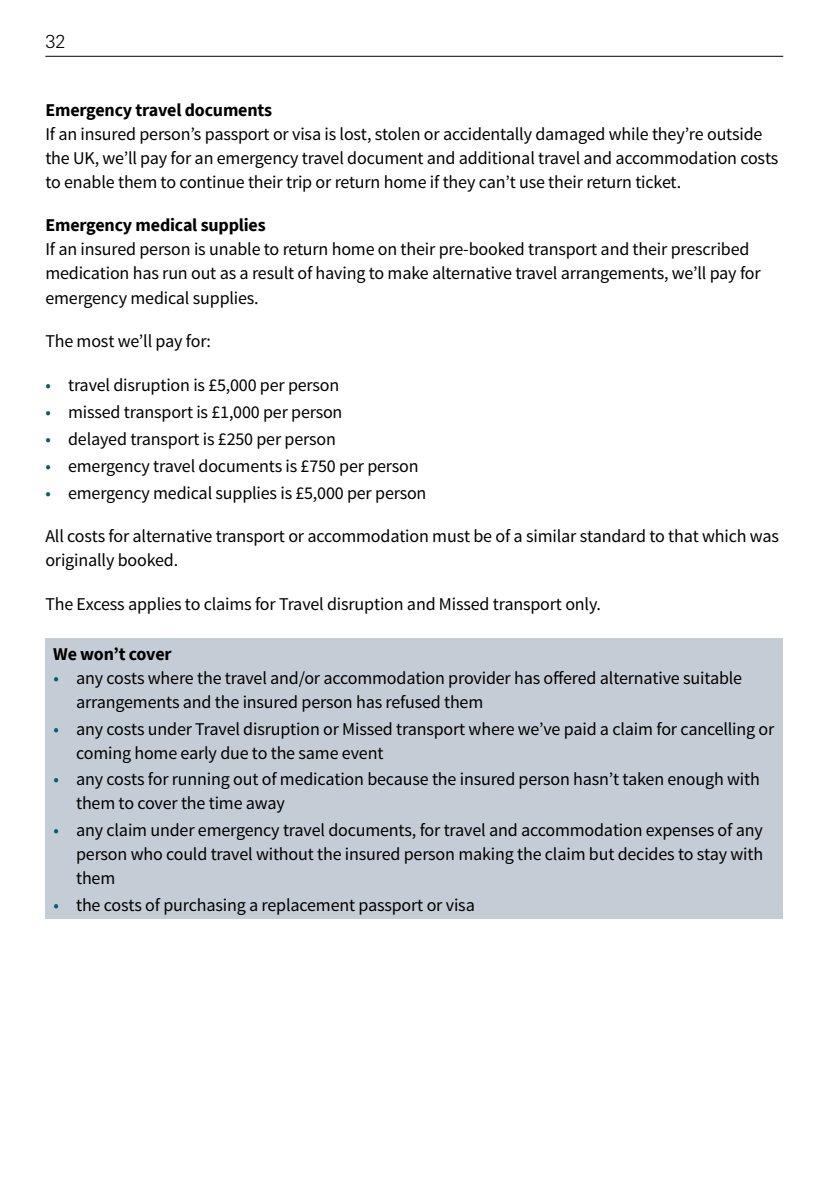
<style>
.page{position:relative;width:840px;height:1191px;background:#fff}
.page>*{position:absolute;margin:0;border:0;box-sizing:border-box;transform-origin:0 0}
.Aviva_Type_Styles_Aviva_Body_9_12pt{font:18px/24px "Source Sans Pro";letter-spacing:-.01em;color:#000}
.H5_New_Sub_Header{font:700 18px "Source Sans Pro";letter-spacing:-.01em;color:#000}
.H4_New_Sub_Header{font:700 18px "Source Sans Pro";letter-spacing:-.02em;color:#000}
.t1{font:300 18px "Univers Nextfor HSBC";color:#000}
.s1{color:#005b6d}
</style>
<div class="page">
<hr style="left:45px;top:56px;width:737px;height:1px;background:#000">
<div style="left:45px;top:638px;width:737px;height:281px;background:#c4cdd5"></div>
<p class="t1" style="left:45px;top:31px;width:22px">32</p>
<h5 class="H5_New_Sub_Header" style="left:45px;top:97px;width:228px">Emergency travel documents</h5>
<p class="Aviva_Type_Styles_Aviva_Body_9_12pt" style="left:45px;top:122px;width:734px">If an insured person’s passport or visa is lost, stolen or accidentally damaged while they’re outside the UK, we’ll pay for an emergency travel document and additional travel and accommodation costs to enable them to continue their trip or return home if they can’t use their return ticket.</p>
<h5 class="H5_New_Sub_Header" style="left:45px;top:213px;width:222px">Emergency medical supplies</h5>
<p class="Aviva_Type_Styles_Aviva_Body_9_12pt" style="left:45px;top:238px;width:716px">If an insured person is unable to return home on their pre-booked transport and their prescribed medication has run out as a result of having to make alternative travel arrangements, we’ll pay for emergency medical supplies.</p>
<p class="Aviva_Type_Styles_Aviva_Body_9_12pt" style="left:45px;top:330px;width:167px">The most we’ll pay for:</p>
<p class="Aviva_Type_Styles_Aviva_Body_9_12pt" style="left:45px;top:373px;width:295px"><span class="s1">•</span> travel disruption is £5,000 per person</p>
<p class="Aviva_Type_Styles_Aviva_Body_9_12pt" style="left:45px;top:400px;width:298px"><span class="s1">•</span> missed transport is £1,000 per person</p>
<p class="Aviva_Type_Styles_Aviva_Body_9_12pt" style="left:45px;top:427px;width:292px"><span class="s1">•</span> delayed transport is £250 per person</p>
<p class="Aviva_Type_Styles_Aviva_Body_9_12pt" style="left:45px;top:454px;width:374px"><span class="s1">•</span> emergency travel documents is £750 per person</p>
<p class="Aviva_Type_Styles_Aviva_Body_9_12pt" style="left:45px;top:481px;width:382px"><span class="s1">•</span> emergency medical supplies is £5,000 per person</p>
<p class="Aviva_Type_Styles_Aviva_Body_9_12pt" style="left:45px;top:525px;width:734px">All costs for alternative transport or accommodation must be of a similar standard to that which was originally booked.</p>
<p class="Aviva_Type_Styles_Aviva_Body_9_12pt" style="left:45px;top:592px;width:557px">The Excess applies to claims for Travel disruption and Missed transport only.</p>
<h4 class="H4_New_Sub_Header" style="left:53px;top:641px;width:120px">We won’t cover</h4>
<p class="Aviva_Type_Styles_Aviva_Body_9_12pt" style="left:76px;top:666px;width:667px;text-indent:-23px"><span class="s1">•</span> any costs where the travel and/or accommodation provider has offered alternative suitable arrangements and the insured person has refused them</p>
<p class="Aviva_Type_Styles_Aviva_Body_9_12pt" style="left:76px;top:717px;width:699px;text-indent:-23px"><span class="s1">•</span> any costs under Travel disruption or Missed transport where we’ve paid a claim for cancelling or coming home early due to the same event</p>
<p class="Aviva_Type_Styles_Aviva_Body_9_12pt" style="left:76px;top:767px;width:685px;text-indent:-23px"><span class="s1">•</span> any costs for running out of medication because the insured person hasn’t taken enough with them to cover the time away</p>
<p class="Aviva_Type_Styles_Aviva_Body_9_12pt" style="left:76px;top:818px;width:688px;text-align:justify;text-indent:-23px"><span class="s1">•</span> any claim under emergency travel documents, for travel and accommodation expenses of any person who could travel without the insured person making the claim but decides to stay with them</p>
<p class="Aviva_Type_Styles_Aviva_Body_9_12pt" style="left:53px;top:893px;width:423px"><span class="s1">•</span> the costs of purchasing a replacement passport or visa</p>
</div>
